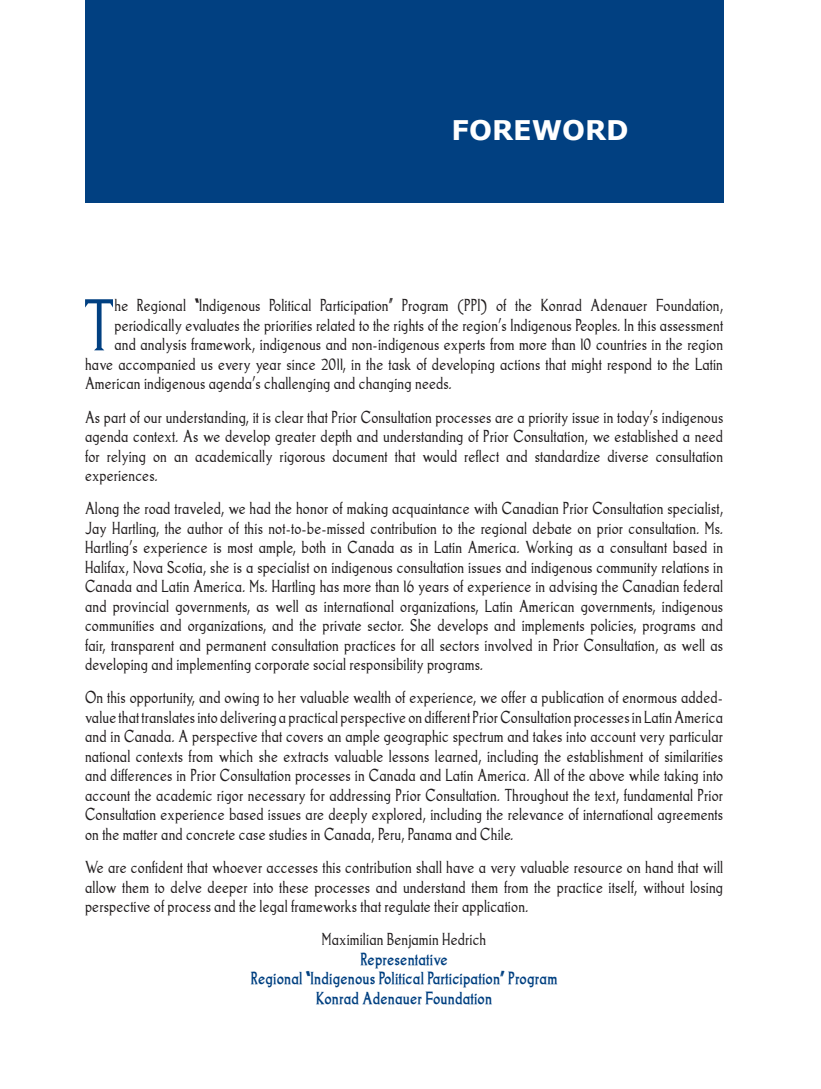
<style>
.page{position:relative;width:821px;height:1089px;background:#fff}
.page>*{position:absolute;margin:0;border:0;box-sizing:border-box;transform-origin:0 0}
.t1{font:69.75px "Goodfish";color:#014081}
.t2{font:700 27px "Verdana";color:#fff}
.t3{font:16.5px/19.5px "Goodfish";letter-spacing:.01em;color:#231f20;text-align:justify}
.t4{font:700 16.5px/19.5px "Goodfish";letter-spacing:.01em;color:#014081;text-align:center}
</style>
<div class="page">
<div style="left:85px;top:0;width:638px;height:202px;background:#014081"></div>
<h2 class="t2" style="left:451px;top:113px;width:178px">FOREWORD</h2>
<h1 class="t1" style="left:84px;top:284px;width:32px">T</h1>
<p class="t3" style="left:114px;top:296px;width:610px">he Regional “Indigenous Political Participation” Program (PPI) of the Konrad Adenauer Foundation,</p>
<p class="t3" style="left:114px;top:315px;width:610px">periodically evaluates the priorities related to the rights of the region’s Indigenous Peoples. In this assessment</p>
<p class="t3" style="left:114px;top:335px;width:610px">and analysis framework, indigenous and non-indigenous experts from more than 10 countries in the region</p>
<p class="t3" style="left:85px;top:354px;width:639px">have accompanied us every year since 2011, in the task of developing actions that might respond to the Latin</p>
<p class="t3" style="left:85px;top:374px;width:368px">American indigenous agenda’s challenging and changing needs.</p>
<p class="t3" style="left:85px;top:407px;width:639px">As part of our understanding, it is clear that Prior Consultation processes are a priority issue in today’s indigenous agenda context. As we develop greater depth and understanding of Prior Consultation, we established a need for relying on an academically rigorous document that would reflect and standardize diverse consultation experiences.</p>
<p class="t3" style="left:85px;top:498px;width:639px">Along the road traveled, we had the honor of making acquaintance with Canadian Prior Consultation specialist, Jay Hartling, the author of this not-to-be-missed contribution to the regional debate on prior consultation. Ms.<br>Hartling’s experience is most ample, both in Canada as in Latin America. Working as a consultant based in Halifax, Nova Scotia, she is a specialist on indigenous consultation issues and indigenous community relations in Canada and Latin America. Ms. Hartling has more than 16 years of experience in advising the Canadian federal and provincial governments, as well as international organizations, Latin American governments, indigenous communities and organizations, and the private sector. She develops and implements policies, programs and fair, transparent and permanent consultation practices for all sectors involved in Prior Consultation, as well as developing and implementing corporate social responsibility programs.</p>
<p class="t3" style="left:85px;top:687px;width:639px">On this opportunity, and owing to her valuable wealth of experience, we offer a publication of enormous added&shy;value that translates into delivering a practical perspective on different Prior Consultation processes in Latin America and in Canada. A perspective that covers an ample geographic spectrum and takes into account very particular national contexts from which she extracts valuable lessons learned, including the establishment of similarities and differences in Prior Consultation processes in Canada and Latin America. All of the above while taking into account the academic rigor necessary for addressing Prior Consultation. Throughout the text, fundamental Prior Consultation experience based issues are deeply explored, including the relevance of international agreements on the matter and concrete case studies in Canada, Peru, Panama and Chile.</p>
<p class="t3" style="left:85px;top:857px;width:639px">We are confident that whoever accesses this contribution shall have a very valuable resource on hand that will allow them to delve deeper into these processes and understand them from the practice itself, without losing perspective of process and the legal frameworks that regulate their application.</p>
<p class="t3" style="left:322px;top:929px;width:166px">Maximilian Benjamin Hedrich</p>
<p class="t4" style="left:251px;top:949px;width:308px">Representative<br>Regional “Indigenous Political Participation” Program<br>Konrad Adenauer Foundation</p>
</div>
